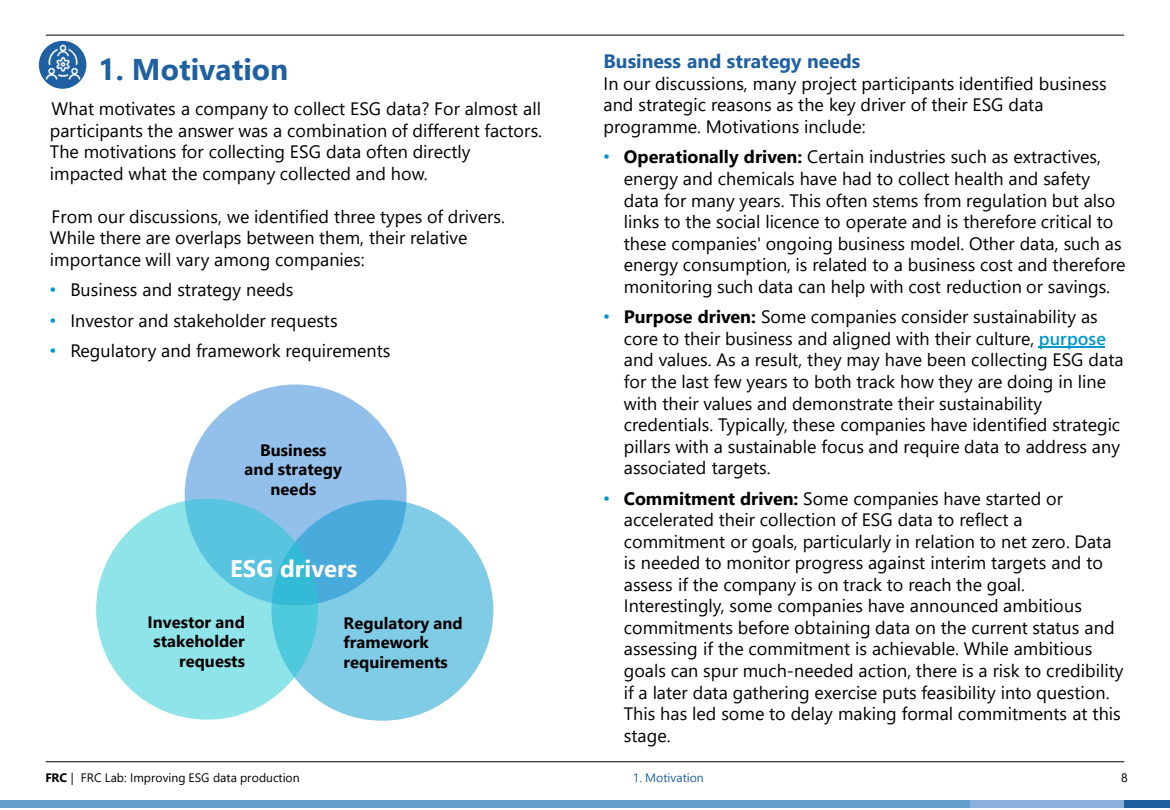
<style>
.page{position:relative;width:1170px;height:810px;background:#fff}
.page>*{position:absolute;margin:0;border:0;box-sizing:border-box;transform-origin:0 0}
.t1{font:700 30px "Segoe UI";color:#1e60a1}
.t2{font:700 23.85px "Segoe UI";letter-spacing:.005em;color:#fff}
.t3{font:700 19.35px "Segoe UI";color:#1e60a1}
.t4{font:18px/21.6px "Segoe UI";color:#000}
.t5{font:700 16.5px/19.6px "Segoe UI";letter-spacing:.005em;color:#000}
.t6{font:12.15px "Segoe UI";color:#000}
.t7{font:12.15px "Segoe UI";color:#1e60a1}
.t8{font:700 12.15px "Segoe UI";color:#000}
.s1{font-family:"Arial";color:#0097ce}
.s2{font-weight:700}
.s3{font-weight:600;color:#0097ce}
.s4{font-weight:400}
</style>
<div class="page">
<hr style="left:46px;top:761px;width:1078px;height:1px;background:#000">
<hr style="left:46px;top:35px;width:1078px;height:1px;background:#000">
<div style="left:0;top:800px;width:971px;height:7px;background:#669ed0"></div>
<div style="left:971px;top:800px;width:153px;height:7px;background:#8bb0dc"></div>
<div style="left:1124px;top:800px;width:46px;height:7px;background:#20609f"></div>
<div style="left:39px;top:41px;width:47px;height:48px;background:#1e60a1;border-radius:50%"></div>
<img style="left:45px;top:45px;width:35px;height:34px">
<hr style="left:1038px;top:346px;width:67px;height:2px;background:#0097ce">
<div style="left:185px;top:384px;width:222px;height:222px;background:#93c0eb;border-radius:50%"></div>
<div style="left:271px;top:500px;width:222px;height:221px;background:#0097ce;border-radius:50%;opacity:.5"></div>
<div style="left:96px;top:499px;width:222px;height:221px;background:#1ecad3;border-radius:50%;opacity:.5"></div>
<h2 class="t1" style="left:98px;top:48px;width:192px">1. Motivation</h2>
<p class="t4" style="left:50px;top:97px;width:494px">What motivates a company to collect ESG data? For almost all participants the answer was a combination of different factors.<br>The motivations for collecting ESG data often directly impacted what the company collected and how.</p>
<p class="t4" style="left:50px;top:205px;width:457px">From our discussions, we identified three types of drivers.<br>While there are overlaps between them, their relative importance will vary among companies:</p>
<p class="t4" style="left:50px;top:278px;width:245px"><span class="s1">•</span> Business and strategy needs</p>
<p class="t4" style="left:50px;top:309px;width:289px"><span class="s1">•</span> Investor and stakeholder requests</p>
<p class="t4" style="left:50px;top:339px;width:342px"><span class="s1">•</span> Regulatory and framework requirements</p>
<p class="t5" style="left:260px;top:439px;width:68px">Business</p>
<p class="t5" style="left:245px;top:459px;width:99px">and strategy</p>
<p class="t5" style="left:271px;top:478px;width:47px">needs</p>
<p class="t2" style="left:230px;top:552px;width:129px">ESG drivers</p>
<p class="t5" style="left:148px;top:611px;width:99px;text-align:right">Investor and stakeholder requests</p>
<p class="t5" style="left:344px;top:612px;width:121px">Regulatory and framework requirements</p>
<p class="t3" style="left:604px;top:47px;width:258px">Business and strategy needs</p>
<p class="t4" style="left:604px;top:72px;width:505px">In our discussions, many project participants identified business and strategic reasons as the key driver of their ESG data programme. Motivations include:</p>
<p class="t4" style="left:624px;top:145px;width:503px;text-indent:-20px"><span class="s1">•</span> <span class="s2">Operationally driven:</span> Certain industries such as extractives, energy and chemicals have had to collect health and safety data for many years. This often stems from regulation but also links to the social licence to operate and is therefore critical to these companies' ongoing business model. Other data, such as energy consumption, is related to a business cost and therefore monitoring such data can help with cost reduction or savings.</p>
<p class="t4" style="left:624px;top:305px;width:501px;text-indent:-20px"><span class="s1">•</span> <span class="s2">Purpose driven:</span> Some companies consider sustainability as core to their business and aligned with their culture, <span class="s3">purpose </span>and values. As a result, they may have been collecting ESG data for the last few years to both track how they are doing in line with their values and demonstrate their sustainability credentials. Typically, these companies have identified strategic pillars with a sustainable focus and require data to address any associated targets.</p>
<p class="t4" style="left:624px;top:486px;width:501px;text-indent:-20px"><span class="s1">•</span> <span class="s2">Commitment driven:</span> Some companies have started or accelerated their collection of ESG data to reflect a commitment or goals, particularly in relation to net zero. Data is needed to monitor progress against interim targets and to assess if the company is on track to reach the goal.<br>Interestingly, some companies have announced ambitious commitments before obtaining data on the current status and assessing if the commitment is achievable. While ambitious goals can spur much-needed action, there is a risk to credibility if a later data gathering exercise puts feasibility into question.<br>This has led some to delay making formal commitments at this stage.</p>
<p class="t6" style="left:81px;top:769px;width:220px">FRC Lab: Improving ESG data production</p>
<p class="t8" style="left:45px;top:769px;width:30px">FRC <span class="s4">|</span></p>
<p class="t7" style="left:633px;top:769px;width:73px">1. Motivation</p>
<p class="t6" style="left:1121px;top:769px;width:8px">8</p>
</div>
